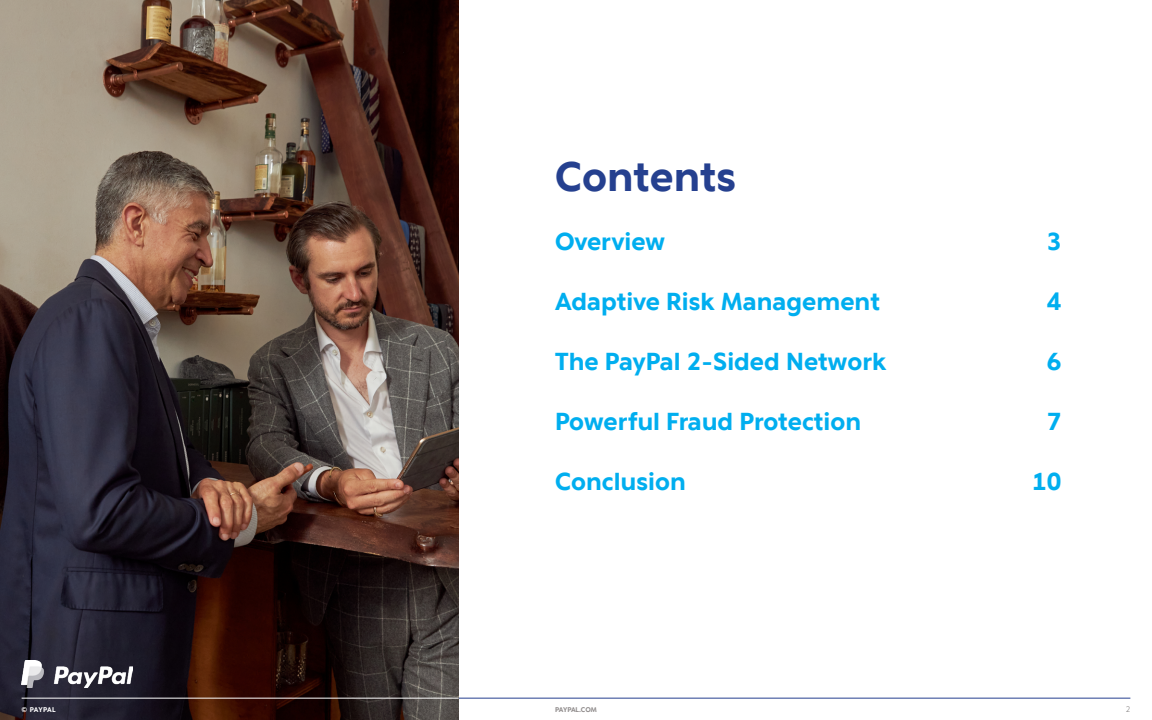
<style>
.page{position:relative;width:1152px;height:720px;background:#fff}
.page>*{position:absolute;margin:0;border:0;box-sizing:border-box;transform-origin:0 0}
.t1{font:700 42px "Pay Pal Forward";color:#25408f}
.t2{font:700 25px "Pay Pal Forward";color:#00aeef}
.t3{font:300 8px "Pay Pal Forward";color:#6d6969}
.t4{font:700 7px "Pay Pal Forward";letter-spacing:-.015em;color:#928e8e}
.t5{font:700 7px "Pay Pal Forward";letter-spacing:-.005em;color:#fff}
</style>
<div class="page">
<hr style="left:22px;top:698px;width:1108px;height:1px;background:#25408f">
<img style="left:0;top:0;width:459px;height:720px">
<img style="left:22px;top:660px;width:111px;height:27px">
<hr style="left:22px;top:698px;width:437px;height:1px;background:#fff">
<p class="t5" style="left:22px;top:705px;width:36px">© PAYPAL</p>
<h1 class="t1" style="left:555px;top:149px;width:183px">Contents</h1>
<p class="t2" style="left:555px;top:225px;width:111px">Overview</p>
<p class="t2" style="left:1047px;top:225px;width:16px">3</p>
<p class="t2" style="left:555px;top:285px;width:326px">Adaptive Risk Management</p>
<p class="t2" style="left:555px;top:345px;width:333px">The PayPal 2-Sided Network</p>
<p class="t2" style="left:555px;top:405px;width:307px">Powerful Fraud Protection</p>
<p class="t2" style="left:1047px;top:285px;width:16px">4</p>
<p class="t2" style="left:1047px;top:345px;width:16px">6</p>
<p class="t2" style="left:1047px;top:405px;width:16px">7</p>
<p class="t2" style="left:555px;top:465px;width:132px">Conclusion</p>
<p class="t2" style="left:1032px;top:465px;width:31px">10</p>
<p class="t4" style="left:555px;top:705px;width:43px">PAYPAL.COM</p>
<p class="t3" style="left:1126px;top:705px;width:6px">2</p>
</div>
